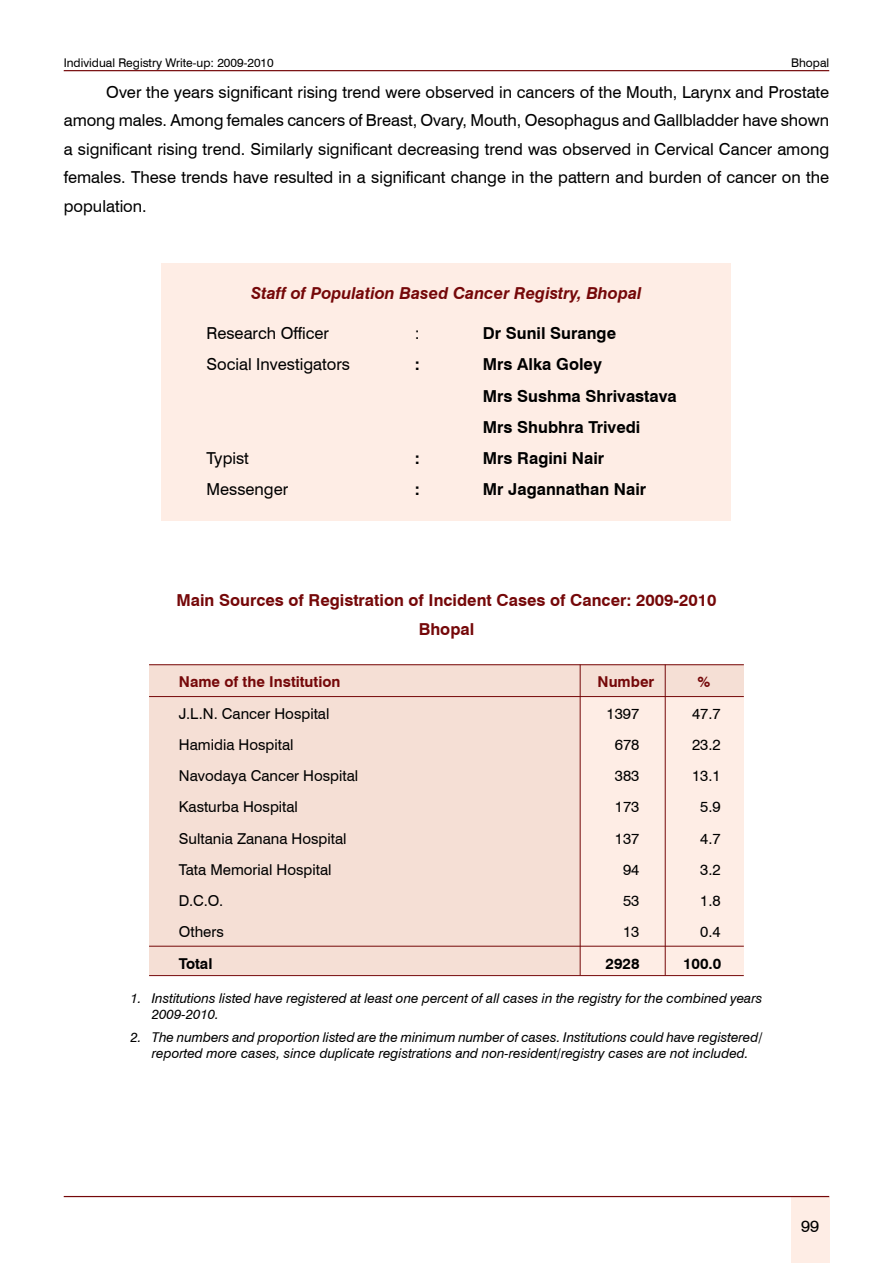
<style>
.page{position:relative;width:893px;height:1263px;background:#fff}
.page>*{position:absolute;margin:0;border:0;box-sizing:border-box;transform-origin:0 0}
.t1{font:16.5px/28.5px "Swiss 721 BT";color:#000;text-align:justify}
.t2{font:700 16.5px/31.2px "Swiss 721 BT";color:#000}
.t3{font:700 16.5px/29.2px "Swiss 721 BT";color:#750809;text-align:center}
.t4{font:italic 700 16.5px "Swiss 721 BT";color:#750809}
.t5{font:15px "Swiss 721 BT";color:#000}
.t6{font:700 15px "Swiss 721 BT";color:#750809}
.t7{font:700 15px "Swiss 721 BT";color:#000}
.t8{font:italic 13.5px/16.2px "Swiss 721 BT";color:#000}
.t9{font:12px "Swiss 721 BT";color:#000}
</style>
<div class="page">
<hr style="left:64px;top:70px;width:765px;height:1px;background:#750809">
<div style="left:791px;top:1197px;width:38px;height:66px;background:#feede5"></div>
<hr style="left:64px;top:1196px;width:765px;height:1px;background:#750809">
<div style="left:162px;top:264px;width:569px;height:257px;background:#feede5"></div>
<div style="left:149px;top:665px;width:595px;height:310px;background:#f5dfd5"></div>
<div style="left:580px;top:696px;width:164px;height:280px;background:#feede5"></div>
<hr style="left:149px;top:946px;width:595px;height:1px;background:#750809">
<hr style="left:665px;top:664px;width:1px;height:311px;background:#750809">
<hr style="left:580px;top:664px;width:1px;height:311px;background:#750809">
<hr style="left:149px;top:696px;width:595px;height:1px;background:#750809">
<hr style="left:149px;top:664px;width:595px;height:1px;background:#750809">
<hr style="left:149px;top:975px;width:595px;height:1px;background:#750809">
<p class="t9" style="left:64px;top:55px;width:212px">Individual Registry Write-up: 2009-2010</p>
<p class="t9" style="left:791px;top:55px;width:40px">Bhopal</p>
<p class="t1" style="left:64px;top:77px;width:767px;text-indent:43px">Over the years significant rising trend were observed in cancers of the Mouth, Larynx and Prostate among males. Among females cancers of Breast, Ovary, Mouth, Oesophagus and Gallbladder have shown a significant rising trend. Similarly significant decreasing trend was observed in Cervical Cancer among females. These trends have resulted in a significant change in the pattern and burden of cancer on the population.</p>
<p class="t4" style="left:251px;top:283px;width:392px">Staff of Population Based Cancer Registry, Bhopal</p>
<p class="t1" style="left:206px;top:319px;width:124px">Research Officer</p>
<p class="t1" style="left:415px;top:319px;width:6px">:</p>
<p class="t2" style="left:483px;top:317px;width:135px">Dr Sunil Surange</p>
<p class="t1" style="left:206px;top:350px;width:145px">Social Investigators</p>
<p class="t2" style="left:415px;top:349px;width:7px">:</p>
<p class="t2" style="left:483px;top:349px;width:195px">Mrs Alka Goley<br>Mrs Sushma Shrivastava<br>Mrs Shubhra Trivedi</p>
<p class="t1" style="left:206px;top:444px;width:44px">Typist</p>
<p class="t2" style="left:415px;top:442px;width:7px">:</p>
<p class="t2" style="left:483px;top:442px;width:123px">Mrs Ragini Nair</p>
<p class="t1" style="left:206px;top:475px;width:83px">Messenger</p>
<p class="t2" style="left:415px;top:474px;width:7px">:</p>
<p class="t2" style="left:483px;top:474px;width:165px">Mr Jagannathan Nair</p>
<p class="t3" style="left:176px;top:585px;width:542px">Main Sources of Registration of Incident Cases of Cancer: 2009-2010<br>Bhopal</p>
<p class="t6" style="left:179px;top:673px;width:163px">Name of the Institution</p>
<p class="t6" style="left:598px;top:673px;width:58px">Number</p>
<p class="t6" style="left:697px;top:673px;width:14px">%</p>
<p class="t5" style="left:179px;top:704px;width:152px">J.L.N. Cancer Hospital</p>
<p class="t5" style="left:606px;top:704px;width:34px">1397</p>
<p class="t5" style="left:692px;top:704px;width:30px">47.7</p>
<p class="t5" style="left:179px;top:735px;width:116px">Hamidia Hospital</p>
<p class="t5" style="left:615px;top:735px;width:26px">678</p>
<p class="t5" style="left:692px;top:735px;width:30px">23.2</p>
<p class="t5" style="left:179px;top:767px;width:181px">Navodaya Cancer Hospital</p>
<p class="t5" style="left:615px;top:767px;width:26px">383</p>
<p class="t5" style="left:692px;top:767px;width:30px">13.1</p>
<p class="t5" style="left:179px;top:798px;width:121px">Kasturba Hospital</p>
<p class="t5" style="left:615px;top:798px;width:26px">173</p>
<p class="t5" style="left:700px;top:798px;width:22px">5.9</p>
<p class="t5" style="left:179px;top:829px;width:169px">Sultania Zanana Hospital</p>
<p class="t5" style="left:615px;top:829px;width:26px">137</p>
<p class="t5" style="left:700px;top:829px;width:22px">4.7</p>
<p class="t5" style="left:179px;top:860px;width:154px">Tata Memorial Hospital</p>
<p class="t5" style="left:623px;top:860px;width:18px">94</p>
<p class="t5" style="left:700px;top:860px;width:22px">3.2</p>
<p class="t5" style="left:179px;top:892px;width:46px">D.C.O.</p>
<p class="t5" style="left:623px;top:892px;width:18px">53</p>
<p class="t5" style="left:700px;top:892px;width:22px">1.8</p>
<p class="t5" style="left:179px;top:923px;width:46px">Others</p>
<p class="t5" style="left:623px;top:923px;width:18px">13</p>
<p class="t5" style="left:700px;top:923px;width:22px">0.4</p>
<p class="t7" style="left:179px;top:954px;width:35px">Total</p>
<p class="t7" style="left:605px;top:954px;width:36px">2928</p>
<p class="t7" style="left:683px;top:954px;width:40px">100.0</p>
<p class="t8" style="left:152px;top:990px;width:612px;text-indent:-21px">1. Institutions listed have registered at least one percent of all cases in the registry for the combined years<br>2009-2010.</p>
<p class="t8" style="left:131px;top:1028px;width:633px;text-align:center">2. The numbers and proportion listed are the minimum number of cases. Institutions could have registered/ reported more cases, since duplicate registrations and non-resident/registry cases are not included.</p>
<p class="t1" style="left:801px;top:1212px;width:20px">99</p>
</div>
